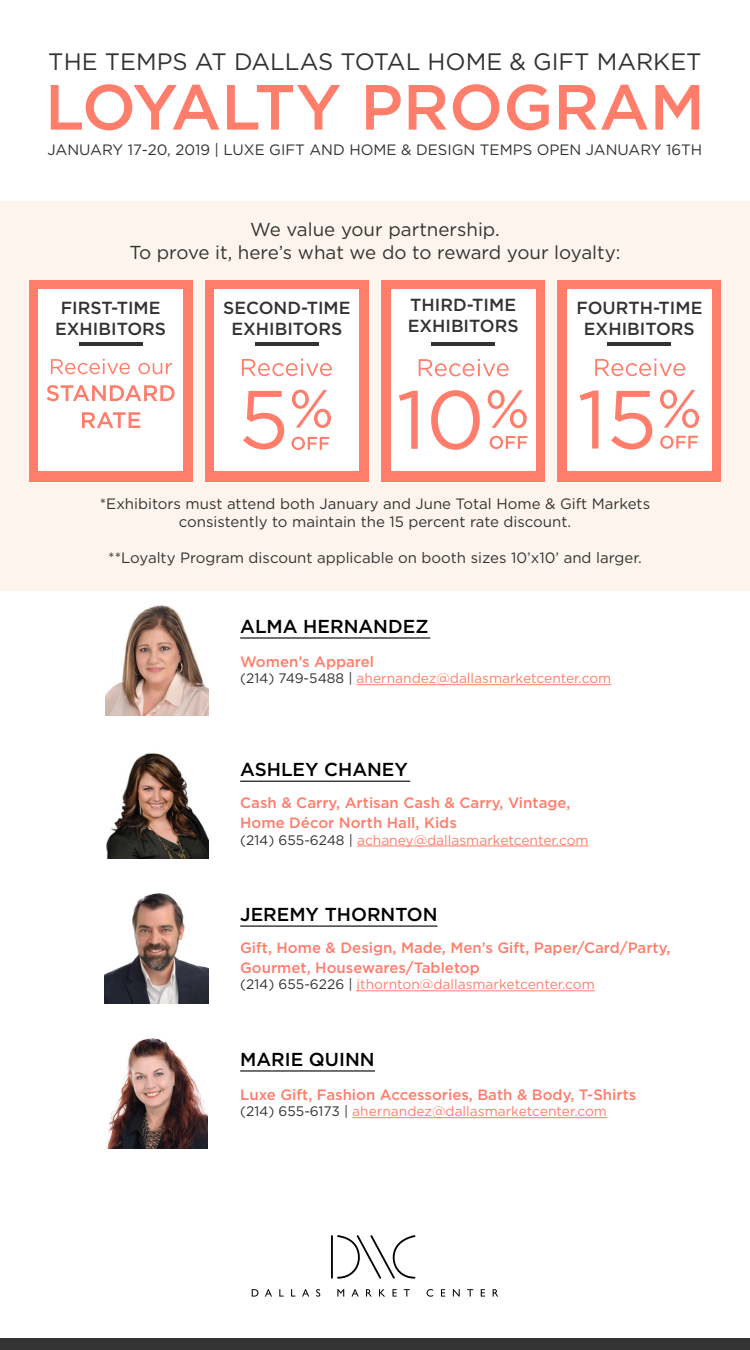
<style>
.page{position:relative;width:750px;height:1350px;background:#fff}
.page>*{position:absolute;margin:0;border:0;box-sizing:border-box;transform-origin:0 0}
.t1{font:500 63.75px "Gotham";color:#ff7d6b}
.t2{font:23.75px "Gotham";color:#333}
.t3{font:18.75px/22.5px "Gotham";color:#333;text-align:center}
.t4{font:500 18.75px "Gotham";color:#000}
.t5{font:500 17.5px/21px "Gotham";color:#333;text-align:center}
.t6{font:15px/18px "Gotham";color:#333;text-align:center}
.t7{font:500 15px/20.1px "Gotham";color:#ff7d6b}
.t8{font:13.75px "Gotham";color:#ff7e6b}
.s1{color:#333}
</style>
<div class="page">
<div style="left:0;top:201px;width:750px;height:390px;background:#fdf5ed"></div>
<div style="left:29px;top:280px;width:163px;height:201px;background:#ff7d6b"></div>
<div style="left:38px;top:289px;width:145px;height:182px;background:#fff"></div>
<hr style="left:79px;top:342px;width:63px;height:4px;background:#333">
<div style="left:205px;top:280px;width:164px;height:201px;background:#ff7d6b"></div>
<div style="left:214px;top:289px;width:145px;height:182px;background:#fff"></div>
<hr style="left:255px;top:342px;width:64px;height:4px;background:#333">
<div style="left:381px;top:280px;width:164px;height:201px;background:#ff7d6b"></div>
<div style="left:391px;top:289px;width:145px;height:182px;background:#fff"></div>
<hr style="left:431px;top:342px;width:64px;height:4px;background:#333">
<div style="left:558px;top:280px;width:163px;height:201px;background:#ff7d6b"></div>
<div style="left:567px;top:289px;width:145px;height:182px;background:#fff"></div>
<hr style="left:608px;top:342px;width:63px;height:4px;background:#333">
<svg style="left:595px;top:359px;width:90px;height:17px"></svg>
<svg style="left:580px;top:390px;width:19px;height:59px"></svg>
<svg style="left:611px;top:391px;width:41px;height:59px"></svg>
<svg style="left:660px;top:390px;width:39px;height:38px"></svg>
<svg style="left:660px;top:436px;width:38px;height:13px"></svg>
<svg style="left:419px;top:359px;width:90px;height:17px"></svg>
<svg style="left:399px;top:391px;width:19px;height:58px"></svg>
<svg style="left:431px;top:390px;width:49px;height:60px"></svg>
<svg style="left:488px;top:390px;width:39px;height:38px"></svg>
<svg style="left:490px;top:436px;width:37px;height:13px"></svg>
<svg style="left:242px;top:359px;width:90px;height:17px"></svg>
<svg style="left:243px;top:391px;width:41px;height:59px"></svg>
<svg style="left:292px;top:390px;width:39px;height:38px"></svg>
<svg style="left:292px;top:437px;width:37px;height:13px"></svg>
<svg style="left:51px;top:359px;width:79px;height:15px"></svg>
<svg style="left:138px;top:363px;width:34px;height:11px"></svg>
<svg style="left:47px;top:385px;width:128px;height:16px"></svg>
<svg style="left:82px;top:412px;width:58px;height:16px"></svg>
<img style="left:105px;top:605px;width:103px;height:111px">
<img style="left:106px;top:753px;width:102px;height:106px">
<img style="left:104px;top:893px;width:104px;height:111px">
<img style="left:106px;top:1038px;width:102px;height:110px">
<hr style="left:357px;top:684px;width:254px;height:1px;background:#ff7e6b">
<hr style="left:357px;top:846px;width:232px;height:1px;background:#ff7e6b">
<hr style="left:357px;top:990px;width:238px;height:1px;background:#ff7e6b">
<hr style="left:352px;top:1117px;width:255px;height:1px;background:#ff7e6b">
<hr style="left:240px;top:637px;width:190px;height:2px;background:#333">
<hr style="left:240px;top:781px;width:170px;height:1px;background:#333">
<hr style="left:240px;top:925px;width:198px;height:2px;background:#333">
<hr style="left:240px;top:1070px;width:135px;height:2px;background:#333">
<div style="left:0;top:1339px;width:750px;height:11px;background:#333"></div>
<hr style="left:331px;top:1235px;width:2px;height:44px;background:#000">
<svg style="left:337px;top:1235px;width:78px;height:44px"></svg>
<svg style="left:252px;top:1289px;width:246px;height:8px"></svg>
<h2 class="t2" style="left:48px;top:46px;width:655px">THE TEMPS AT DALLAS TOTAL HOME &amp; GIFT MARKET</h2>
<h1 class="t1" style="left:45px;top:65px;width:662px">LOYALTY PROGRAM</h1>
<p class="t6" style="left:48px;top:140px;width:656px">JANUARY 17-20, 2019 | LUXE GIFT AND HOME &amp; DESIGN TEMPS OPEN JANUARY 16TH</p>
<p class="t3" style="left:129px;top:218px;width:493px">We value your partnership.<br>To prove it, here’s what we do to reward your loyalty:</p>
<p class="t5" style="left:55px;top:297px;width:112px">FIRST-TIME<br>EXHIBITORS</p>
<p class="t5" style="left:223px;top:297px;width:129px">SECOND-TIME<br>EXHIBITORS</p>
<p class="t5" style="left:408px;top:295px;width:112px;text-align:left">THIRD-TIME<br>EXHIBITORS</p>
<p class="t5" style="left:576px;top:297px;width:128px">FOURTH-TIME<br>EXHIBITORS</p>
<p class="t6" style="left:100px;top:495px;width:552px">*Exhibitors must attend both January and June Total Home &amp; Gift Markets consistently to maintain the 15 percent rate discount.</p>
<p class="t6" style="left:108px;top:549px;width:535px">**Loyalty Program discount applicable on booth sizes 10’x10’ and larger.</p>
<p class="t4" style="left:240px;top:614px;width:190px">ALMA HERNANDEZ</p>
<p class="t7" style="left:240px;top:651px;width:136px">Women’s Apparel</p>
<p class="t8" style="left:240px;top:670px;width:373px"><span class="s1">(214) 749-5488 |</span> ahernandez@dallasmarketcenter.com</p>
<p class="t4" style="left:240px;top:757px;width:169px">ASHLEY CHANEY</p>
<p class="t7" style="left:240px;top:792px;width:332px">Cash &amp; Carry, Artisan Cash &amp; Carry, Vintage,<br>Home Décor North Hall, Kids</p>
<p class="t8" style="left:240px;top:831px;width:350px"><span class="s1">(214) 655-6248 |</span> achaney@dallasmarketcenter.com</p>
<p class="t4" style="left:240px;top:902px;width:199px">JEREMY THORNTON</p>
<p class="t7" style="left:240px;top:937px;width:432px">Gift, Home &amp; Design, Made, Men’s Gift, Paper/Card/Party,<br>Gourmet, Housewares/Tabletop</p>
<p class="t8" style="left:240px;top:976px;width:356px"><span class="s1">(214) 655-6226 |</span> jthornton@dallasmarketcenter.com</p>
<p class="t4" style="left:240px;top:1047px;width:136px">MARIE QUINN</p>
<p class="t7" style="left:240px;top:1084px;width:398px">Luxe Gift, Fashion Accessories, Bath &amp; Body, T-Shirts</p>
<p class="t8" style="left:240px;top:1103px;width:368px"><span class="s1">(214) 655-6173 |</span> ahernandez@dallasmarketcenter.com</p>
</div>
